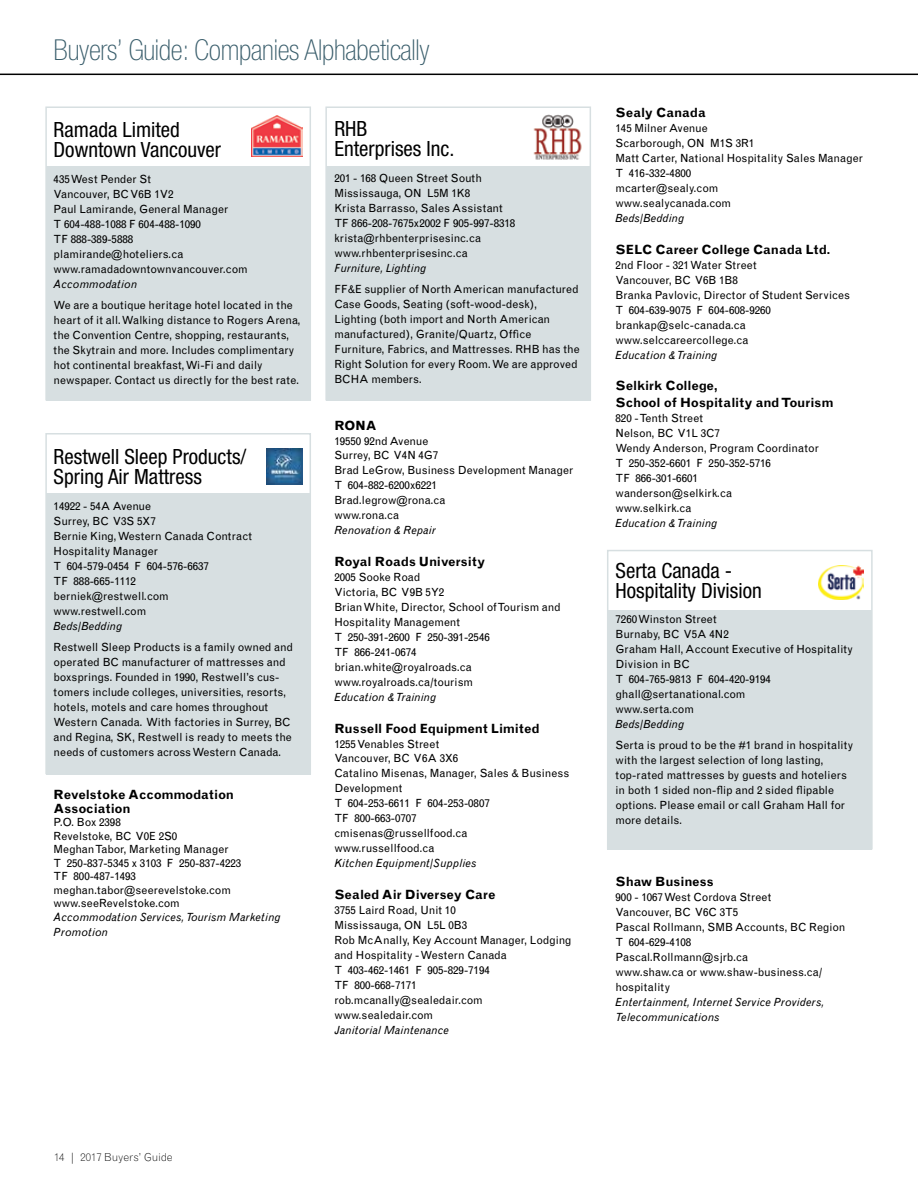
<style>
.page{position:relative;width:918px;height:1188px;background:#fff}
.page>*{position:absolute;margin:0;border:0;box-sizing:border-box;transform-origin:0 0}
.t1{font:100 condensed 28.95px "Helvetica Neue LT Std";letter-spacing:-.01em;color:#395d6b}
.t2{font:condensed 21px/20.1px "Helvetica Neue LT Std";color:#000}
.t3{font:700 12.75px/13.5px "Grotesque MT Std";color:#000}
.t4{font:700 12.75px "Grotesque MT Std";letter-spacing:-.02em;color:#000}
.t5{font:11.25px/15px "Grotesque MT Std";color:#000}
.t6{font:italic 11.25px/15px "Grotesque MT Std";letter-spacing:.005em;color:#000}
.t7{font:italic 11.25px "Grotesque MT Std";letter-spacing:.03em;color:#000}
.t8{font:300 10.95px "Grotesque MT Std";color:#000}
</style>
<div class="page">
<div style="left:608px;top:610px;width:264px;height:239px;background:#d7dfe1"></div>
<div style="left:607px;top:550px;width:266px;height:299px;border:2px solid #d7dfe1"></div>
<div style="left:46px;top:166px;width:264px;height:234px;background:#d7dfe1"></div>
<div style="left:326px;top:166px;width:264px;height:234px;background:#d7dfe1"></div>
<div style="left:46px;top:493px;width:264px;height:281px;background:#d7dfe1"></div>
<div style="left:45px;top:106px;width:266px;height:294px;border:2px solid #d7dfe1"></div>
<div style="left:325px;top:106px;width:266px;height:294px;border:2px solid #d7dfe1"></div>
<div style="left:45px;top:433px;width:266px;height:341px;border:2px solid #d7dfe1"></div>
<hr style="left:0;top:74px;width:918px;height:1px;background:#000">
<img style="left:252px;top:116px;width:50px;height:41px">
<img style="left:266px;top:448px;width:36px;height:37px">
<img style="left:819px;top:565px;width:45px;height:34px">
<img style="left:533px;top:114px;width:49px;height:46px">
<h1 class="t1" style="left:54px;top:34px;width:378px">Buyers’ Guide: Companies Alphabetically</h1>
<h2 class="t2" style="left:54px;top:119px;width:169px">Ramada Limited<br>Downtown Vancouver</h2>
<p class="t5" style="left:54px;top:172px;width:196px">435 West Pender St<br>Vancouver, BC V6B 1V2<br>Paul Lamirande, General Manager<br>T 604-488-1088 F 604-488-1090<br>TF 888-389-5888 plamirande@hoteliers.ca www.ramadadowntownvancouver.com</p>
<p class="t7" style="left:54px;top:277px;width:85px">Accommodation</p>
<p class="t5" style="left:54px;top:298px;width:249px">We are a boutique heritage hotel located in the heart of it all. Walking distance to Rogers Arena, the Convention Centre, shopping, restaurants, the Skytrain and more. Includes complimentary hot continental breakfast, Wi-Fi and daily newspaper. Contact us directly for the best rate.</p>
<h2 class="t2" style="left:54px;top:446px;width:194px">Restwell Sleep Products/<br>Spring Air Mattress</h2>
<p class="t5" style="left:54px;top:498px;width:200px">14922 - 54A Avenue<br>Surrey, BC V3S 5X7<br>Bernie King, Western Canada Contract<br>Hospitality Manager<br>T 604-579-0454 F 604-576-6637<br>TF 888-665-1112 berniek@restwell.com www.restwell.com</p>
<p class="t6" style="left:54px;top:618px;width:70px">Beds/Bedding</p>
<p class="t5" style="left:54px;top:639px;width:241px">Restwell Sleep Products is a family owned and operated BC manufacturer of mattresses and boxsprings. Founded in 1990, Restwell’s cus&shy;tomers include colleges, universities, resorts, hotels, motels and care homes throughout Western Canada. With factories in Surrey, BC and Regina, SK, Restwell is ready to meets the needs of customers across Western Canada.</p>
<p class="t3" style="left:54px;top:788px;width:182px">Revelstoke Accommodation<br>Association</p>
<p class="t5" style="left:54px;top:816px;width:189px;line-height:13.5px">P.O. Box 2398<br>Revelstoke, BC V0E 2S0<br>Meghan Tabor, Marketing Manager<br>T 250-837-5345 x 3103 F 250-837-4223<br>TF 800-487-1493 meghan.tabor@seerevelstoke.com www.seeRevelstoke.com</p>
<p class="t6" style="left:54px;top:909px;width:228px">Accommodation Services, Tourism Marketing<br>Promotion</p>
<h2 class="t2" style="left:334px;top:119px;width:122px">RHB<br>Enterprises Inc.</h2>
<p class="t5" style="left:334px;top:171px;width:182px">201 - 168 Queen Street South<br>Mississauga, ON L5M 1K8<br>Krista Barrasso, Sales Assistant<br>TF 866-208-7675x2002 F 905-997-8318 krista@rhbenterprisesinc.ca www.rhbenterprisesinc.ca</p>
<p class="t6" style="left:334px;top:261px;width:93px">Furniture, Lighting</p>
<p class="t5" style="left:334px;top:282px;width:247px">FF&amp;E supplier of North American manufactured Case Goods, Seating (soft-wood-desk), Lighting (both import and North American manufactured), Granite/Quartz, Office Furniture, Fabrics, and Mattresses. RHB has the Right Solution for every Room. We are approved BCHA members.</p>
<p class="t3" style="left:334px;top:418px;width:44px">RONA</p>
<p class="t5" style="left:334px;top:433px;width:241px">19550 92nd Avenue<br>Surrey, BC V4N 4G7<br>Brad LeGrow, Business Development Manager<br>T 604-882-6200x6221<br>Brad.legrow@rona.ca<br>www.rona.ca</p>
<p class="t6" style="left:334px;top:523px;width:103px">Renovation &amp; Repair</p>
<p class="t3" style="left:334px;top:555px;width:152px">Royal Roads University</p>
<p class="t5" style="left:334px;top:570px;width:228px">2005 Sooke Road<br>Victoria, BC V9B 5Y2<br>Brian White, Director, School of Tourism and<br>Hospitality Management<br>T 250-391-2600 F 250-391-2546<br>TF 866-241-0674<br>brian.white@royalroads.ca www.royalroads.ca/tourism</p>
<p class="t6" style="left:334px;top:690px;width:103px">Education &amp; Training</p>
<p class="t4" style="left:334px;top:721px;width:207px">Russell Food Equipment Limited</p>
<p class="t5" style="left:334px;top:736px;width:236px">1255 Venables Street<br>Vancouver, BC V6A 3X6<br>Catalino Misenas, Manager, Sales &amp; Business<br>Development<br>T 604-253-6611 F 604-253-0807<br>TF 800-663-0707<br>cmisenas@russellfood.ca www.russellfood.ca</p>
<p class="t6" style="left:334px;top:856px;width:144px">Kitchen Equipment/Supplies</p>
<p class="t3" style="left:334px;top:888px;width:163px">Sealed Air Diversey Care</p>
<p class="t5" style="left:334px;top:903px;width:239px">3755 Laird Road, Unit 10<br>Mississauga, ON L5L 0B3<br>Rob McAnally, Key Account Manager, Lodging and Hospitality - Western Canada<br>T 403-462-1461 F 905-829-7194<br>TF 800-668-7171<br>rob.mcanally@sealedair.com www.sealedair.com</p>
<p class="t6" style="left:334px;top:1023px;width:116px">Janitorial Maintenance</p>
<p class="t3" style="left:616px;top:106px;width:92px">Sealy Canada</p>
<p class="t5" style="left:616px;top:121px;width:249px">145 Milner Avenue<br>Scarborough, ON M1S 3R1<br>Matt Carter, National Hospitality Sales Manager<br>T 416-332-4800<br>mcarter@sealy.com<br>www.sealycanada.com</p>
<p class="t6" style="left:616px;top:211px;width:70px">Beds/Bedding</p>
<p class="t3" style="left:616px;top:243px;width:217px">SELC Career College Canada Ltd.</p>
<p class="t5" style="left:616px;top:257px;width:236px">2nd Floor - 321 Water Street<br>Vancouver, BC V6B 1B8<br>Branka Pavlovic, Director of Student Services<br>T 604-639-9075 F 604-608-9260 brankap@selc-canada.ca www.selccareercollege.ca</p>
<p class="t6" style="left:616px;top:347px;width:103px">Education &amp; Training</p>
<p class="t3" style="left:616px;top:378px;width:220px;line-height:16.5px">Selkirk College,<br>School of Hospitality and Tourism</p>
<p class="t5" style="left:616px;top:410px;width:205px">820 - Tenth Street<br>Nelson, BC V1L 3C7<br>Wendy Anderson, Program Coordinator<br>T 250-352-6601 F 250-352-5716<br>TF 866-301-6601<br>wanderson@selkirk.ca<br>www.selkirk.ca</p>
<p class="t6" style="left:616px;top:515px;width:103px">Education &amp; Training</p>
<h2 class="t2" style="left:616px;top:560px;width:148px">Serta Canada -<br>Hospitality Division</h2>
<p class="t5" style="left:616px;top:612px;width:239px">7260 Winston Street<br>Burnaby, BC V5A 4N2<br>Graham Hall, Account Executive of Hospitality<br>Division in BC<br>T 604-765-9813 F 604-420-9194 ghall@sertanational.com<br>www.serta.com</p>
<p class="t6" style="left:616px;top:717px;width:70px">Beds/Bedding</p>
<p class="t5" style="left:616px;top:738px;width:239px">Serta is proud to be the #1 brand in hospitality with the largest selection of long lasting, top-rated mattresses by guests and hoteliers in both 1 sided non-flip and 2 sided flipable options. Please email or call Graham Hall for more details.</p>
<p class="t3" style="left:616px;top:875px;width:100px">Shaw Business</p>
<p class="t5" style="left:616px;top:890px;width:231px">900 - 1067 West Cordova Street<br>Vancouver, BC V6C 3T5<br>Pascal Rollmann, SMB Accounts, BC Region<br>T 604-629-4108<br>Pascal.Rollmann@sjrb.ca<br>www.shaw.ca or www.shaw-business.ca/ hospitality</p>
<p class="t6" style="left:616px;top:995px;width:210px">Entertainment, Internet Service Providers,<br>Telecommunications</p>
<p class="t8" style="left:54px;top:1151px;width:120px">14 | 2017 Buyers’ Guide</p>
</div>
